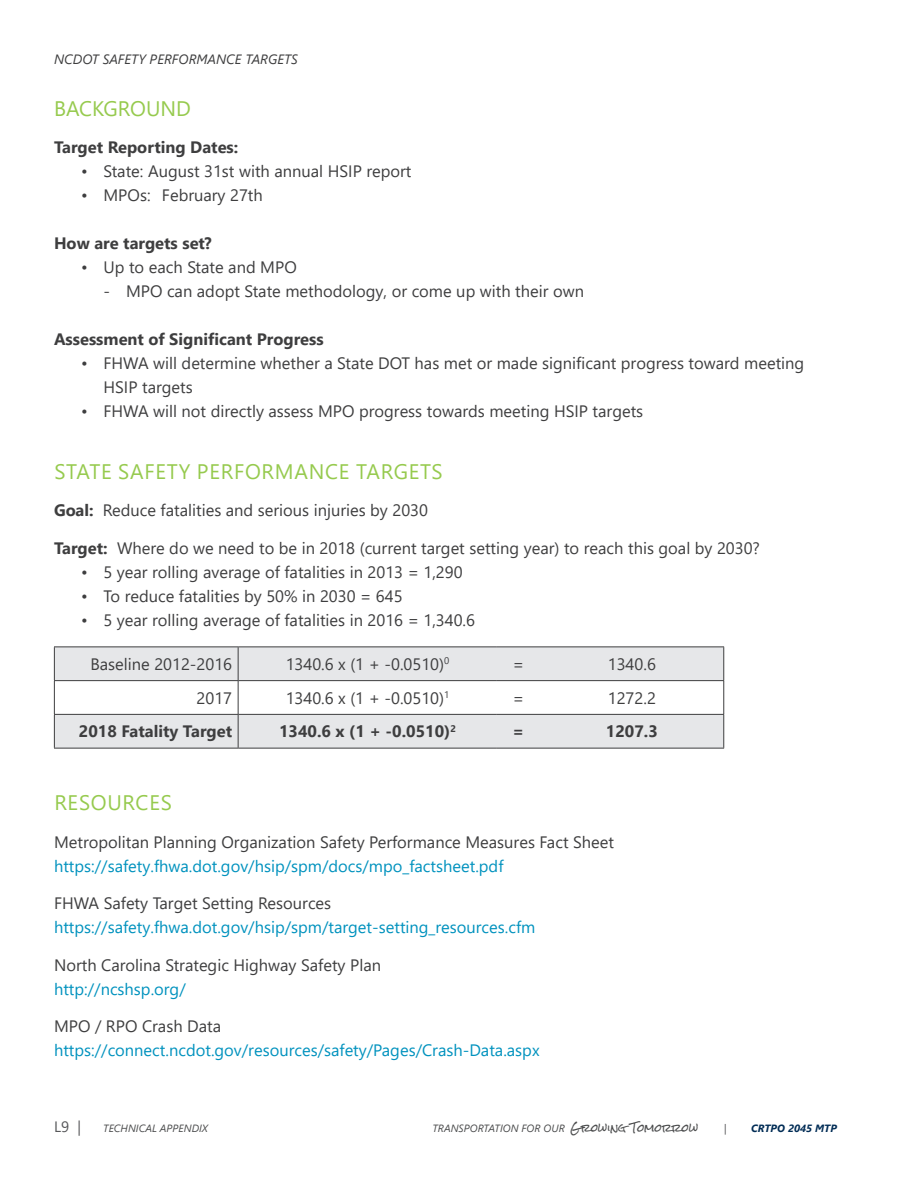
<style>
.page{position:relative;width:918px;height:1188px;background:#fff}
.page>*{position:absolute;margin:0;border:0;box-sizing:border-box;transform-origin:0 0}
.Body_Text{font:21px "Segoe UI";letter-spacing:.035em;color:#96ca4e}
.Body_Text-2{font:21px "Segoe UI";color:#96ca4e}
.Body_Text-3{font:16.5px/24px "Segoe UI";color:#3e3e3f}
.Body_Text-4{font:16.5px "Segoe UI";color:#0092be}
.Body_Text-5{font:700 16.5px "Segoe UI";color:#3e3e3f}
.t1{font:15px "Segoe UI";color:#57585a}
.t2{font:italic 13.5px "Segoe UI";color:#3e3e3f}
.t3{font:italic 10.5px "Segoe UI";color:#4b4c4d}
.t4{font:italic 700 10.5px "Segoe UI";color:#002c55}
.s1{font-weight:700}
.s2{font-family:"Rock Salt";font-style:normal}
</style>
<div class="page">
<svg style="left:55px;top:647px;width:668px;height:101px;fill:#e6e7e9"></svg>
<hr style="left:54px;top:646px;width:184px;height:1px;background:#3e3e3f">
<hr style="left:54px;top:647px;width:1px;height:33px;background:#3e3e3f">
<hr style="left:238px;top:646px;width:259px;height:1px;background:#3e3e3f">
<hr style="left:238px;top:647px;width:1px;height:33px;background:#3e3e3f">
<hr style="left:497px;top:646px;width:43px;height:1px;background:#3e3e3f">
<hr style="left:540px;top:646px;width:184px;height:1px;background:#3e3e3f">
<hr style="left:723px;top:647px;width:1px;height:33px;background:#3e3e3f">
<hr style="left:54px;top:680px;width:184px;height:1px;background:#3e3e3f">
<hr style="left:54px;top:681px;width:1px;height:33px;background:#3e3e3f">
<hr style="left:238px;top:680px;width:259px;height:1px;background:#3e3e3f">
<hr style="left:238px;top:681px;width:1px;height:33px;background:#3e3e3f">
<hr style="left:497px;top:680px;width:43px;height:1px;background:#3e3e3f">
<hr style="left:540px;top:680px;width:184px;height:1px;background:#3e3e3f">
<hr style="left:723px;top:681px;width:1px;height:33px;background:#3e3e3f">
<hr style="left:54px;top:714px;width:184px;height:1px;background:#3e3e3f">
<hr style="left:54px;top:715px;width:1px;height:33px;background:#3e3e3f">
<hr style="left:238px;top:714px;width:259px;height:1px;background:#3e3e3f">
<hr style="left:238px;top:715px;width:1px;height:33px;background:#3e3e3f">
<hr style="left:497px;top:714px;width:43px;height:1px;background:#3e3e3f">
<hr style="left:540px;top:714px;width:184px;height:1px;background:#3e3e3f">
<hr style="left:723px;top:715px;width:1px;height:33px;background:#3e3e3f">
<hr style="left:54px;top:748px;width:184px;height:1px;background:#3e3e3f">
<hr style="left:238px;top:748px;width:259px;height:1px;background:#3e3e3f">
<hr style="left:497px;top:748px;width:43px;height:1px;background:#3e3e3f">
<hr style="left:540px;top:748px;width:184px;height:1px;background:#3e3e3f">
<p class="t2" style="left:54px;top:48px;width:245px">NCDOT SAFETY PERFORMANCE TARGETS</p>
<p class="Body_Text-2" style="left:54px;top:91px;width:138px">BACKGROUND</p>
<p class="Body_Text-5" style="left:54px;top:134px;width:186px">Target Reporting Dates:</p>
<p class="Body_Text-3" style="left:81px;top:159px;width:332px">• State: August 31st with annual HSIP report</p>
<p class="Body_Text-3" style="left:81px;top:183px;width:183px">• MPOs: February 27th</p>
<p class="Body_Text-5" style="left:54px;top:230px;width:159px">How are targets set?</p>
<p class="Body_Text-3" style="left:81px;top:255px;width:217px">• Up to each State and MPO</p>
<p class="Body_Text-3" style="left:104px;top:279px;width:482px">- MPO can adopt State methodology, or come up with their own</p>
<p class="Body_Text-5" style="left:54px;top:326px;width:271px">Assessment of Significant Progress</p>
<p class="Body_Text-3" style="left:104px;top:351px;width:702px;text-indent:-22px">• FHWA will determine whether a State DOT has met or made significant progress toward meeting<br>HSIP targets</p>
<p class="Body_Text-3" style="left:81px;top:399px;width:564px">• FHWA will not directly assess MPO progress towards meeting HSIP targets</p>
<p class="Body_Text" style="left:54px;top:454px;width:390px">STATE SAFETY PERFORMANCE TARGETS</p>
<p class="Body_Text-3" style="left:54px;top:498px;width:376px"><span class="s1">Goal:</span> Reduce fatalities and serious injuries by 2030</p>
<p class="Body_Text-3" style="left:54px;top:536px;width:708px"><span class="s1">Target:</span> Where do we need to be in 2018 (current target setting year) to reach this goal by 2030?</p>
<p class="Body_Text-3" style="left:81px;top:560px;width:383px">• 5 year rolling average of fatalities in 2013 = 1,290</p>
<p class="Body_Text-3" style="left:81px;top:584px;width:323px">• To reduce fatalities by 50% in 2030 = 645</p>
<p class="Body_Text-3" style="left:81px;top:608px;width:396px">• 5 year rolling average of fatalities in 2016 = 1,340.6</p>
<p class="Body_Text-3" style="left:90px;top:652px;width:143px">Baseline 2012-2016</p>
<p class="Body_Text-3" style="left:286px;top:652px;width:165px">1340.6 x (1 + -0.0510)<sup>0</sup></p>
<p class="Body_Text-3" style="left:513px;top:652px;width:13px">=</p>
<p class="Body_Text-3" style="left:608px;top:652px;width:50px">1340.6</p>
<p class="Body_Text-3" style="left:197px;top:685px;width:37px">2017</p>
<p class="Body_Text-3" style="left:286px;top:685px;width:165px">1340.6 x (1 + -0.0510)<sup>1</sup></p>
<p class="Body_Text-3" style="left:513px;top:685px;width:13px">=</p>
<p class="Body_Text-3" style="left:608px;top:685px;width:50px">1272.2</p>
<p class="Body_Text-5" style="left:79px;top:718px;width:155px">2018 Fatality Target</p>
<p class="Body_Text-5" style="left:279px;top:718px;width:178px">1340.6 x (1 + -0.0510)<sup>2</sup></p>
<p class="Body_Text-5" style="left:513px;top:718px;width:13px">=</p>
<p class="Body_Text-5" style="left:606px;top:718px;width:53px">1207.3</p>
<p class="Body_Text" style="left:54px;top:786px;width:119px">RESOURCES</p>
<p class="Body_Text-3" style="left:54px;top:830px;width:562px">Metropolitan Planning Organization Safety Performance Measures Fact Sheet</p>
<p class="Body_Text-4" style="left:54px;top:853px;width:451px">https://safety.fhwa.dot.gov/hsip/spm/docs/mpo_factsheet.pdf</p>
<p class="Body_Text-3" style="left:54px;top:891px;width:279px">FHWA Safety Target Setting Resources</p>
<p class="Body_Text-4" style="left:54px;top:914px;width:483px">https://safety.fhwa.dot.gov/hsip/spm/target-setting_resources.cfm</p>
<p class="Body_Text-3" style="left:54px;top:953px;width:329px">North Carolina Strategic Highway Safety Plan</p>
<p class="Body_Text-4" style="left:54px;top:976px;width:133px">http://ncshsp.org/</p>
<p class="Body_Text-3" style="left:54px;top:1014px;width:169px">MPO / RPO Crash Data</p>
<p class="Body_Text-4" style="left:54px;top:1037px;width:487px">https://connect.ncdot.gov/resources/safety/Pages/Crash-Data.aspx</p>
<p class="t1" style="left:54px;top:1114px;width:28px">L9 |</p>
<p class="t3" style="left:103px;top:1119px;width:106px">TECHNICAL APPENDIX</p>
<p class="t3" style="left:432px;top:1120px;width:267px">TRANSPORTATION FOR OUR <span class="s2">Growing Tomorrow</span></p>
<p class="t3" style="left:724px;top:1120px;width:4px">|</p>
<p class="t4" style="left:751px;top:1120px;width:87px">CRTPO 2045 MTP</p>
</div>
